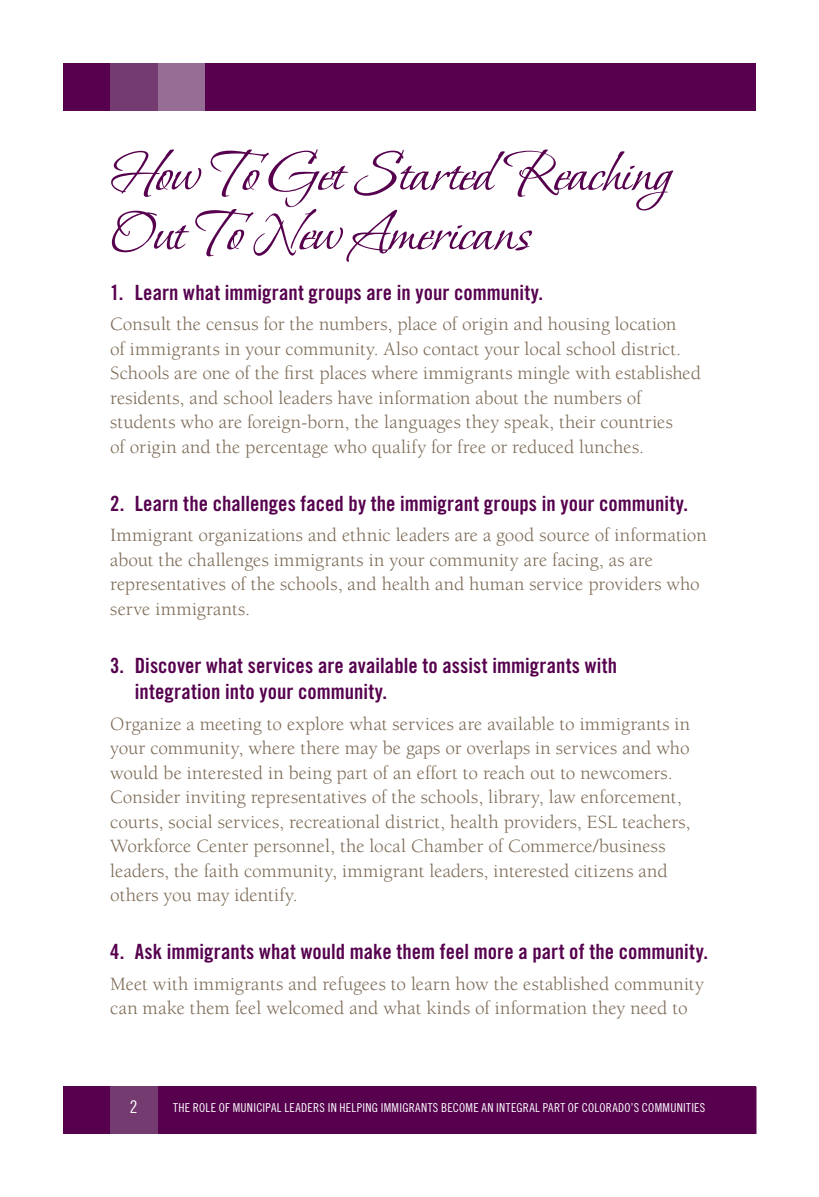
<style>
.page{position:relative;width:819px;height:1197px;background:#fff}
.page>*{position:absolute;margin:0;border:0;box-sizing:border-box;transform-origin:0 0}
.t1{font:63px/59.5px "Bonheur Royale";color:#56004e}
.t2{font:21px/26.2px "Trade Gothic Bold Cond Twenty";color:#56004e}
.t3{font:19.25px/24.5px "Berkeley";color:#7c6a55}
.t4{font:17.5px "Trade Gothic Cond Eighteen";color:#fff}
.t5{font:12.25px "Trade Gothic Cond Eighteen";letter-spacing:.025em;color:#fff}
</style>
<div class="page">
<div style="left:63px;top:1087px;width:693px;height:47px;background:#56004e"></div>
<div style="left:110px;top:1087px;width:48px;height:47px;background:#733b6f"></div>
<div style="left:63px;top:63px;width:693px;height:47px;background:#56004e"></div>
<div style="left:158px;top:63px;width:47px;height:47px;background:#966d95"></div>
<div style="left:110px;top:63px;width:48px;height:47px;background:#733b6f"></div>
<h1 class="t1" style="left:110px;top:151px;width:561px">How To Get Started Reaching<br>Out To New Americans</h1>
<p class="t2" style="left:110px;top:281px;width:435px">1. Learn what immigrant groups are in your community.</p>
<p class="t3" style="left:110px;top:314px;width:592px">Consult the census for the numbers, place of origin and housing location<br>of immigrants in your community. Also contact your local school district.<br>Schools are one of the first places where immigrants mingle with established residents, and school leaders have information about the numbers of students who are foreign-born, the languages they speak, their countries<br>of origin and the percentage who qualify for free or reduced lunches.</p>
<p class="t2" style="left:110px;top:492px;width:579px">2. Learn the challenges faced by the immigrant groups in your community.</p>
<p class="t3" style="left:110px;top:525px;width:598px">Immigrant organizations and ethnic leaders are a good source of information about the challenges immigrants in your community are facing, as are representatives of the schools, and health and human service providers who serve immigrants.</p>
<p class="t2" style="left:135px;top:654px;width:484px;text-indent:-25px">3. Discover what services are available to assist immigrants with integration into your community.</p>
<p class="t3" style="left:110px;top:713px;width:582px">Organize a meeting to explore what services are available to immigrants in your community, where there may be gaps or overlaps in services and who would be interested in being part of an effort to reach out to newcomers.<br>Consider inviting representatives of the schools, library, law enforcement, courts, social services, recreational district, health providers, ESL teachers, Workforce Center personnel, the local Chamber of Commerce/business leaders, the faith community, immigrant leaders, interested citizens and others you may identify.</p>
<p class="t2" style="left:110px;top:940px;width:599px">4. Ask immigrants what would make them feel more a part of the community.</p>
<p class="t3" style="left:110px;top:973px;width:595px">Meet with immigrants and refugees to learn how the established community can make them feel welcomed and what kinds of information they need to</p>
<p class="t4" style="left:130px;top:1100px;width:9px">2</p>
<p class="t5" style="left:173px;top:1103px;width:534px">THE ROLE OF MUNICIPAL LEADERS IN HELPING IMMIGRANTS BECOME AN INTEGRAL PART OF COLORADO’S COMMUNITIES</p>
</div>
